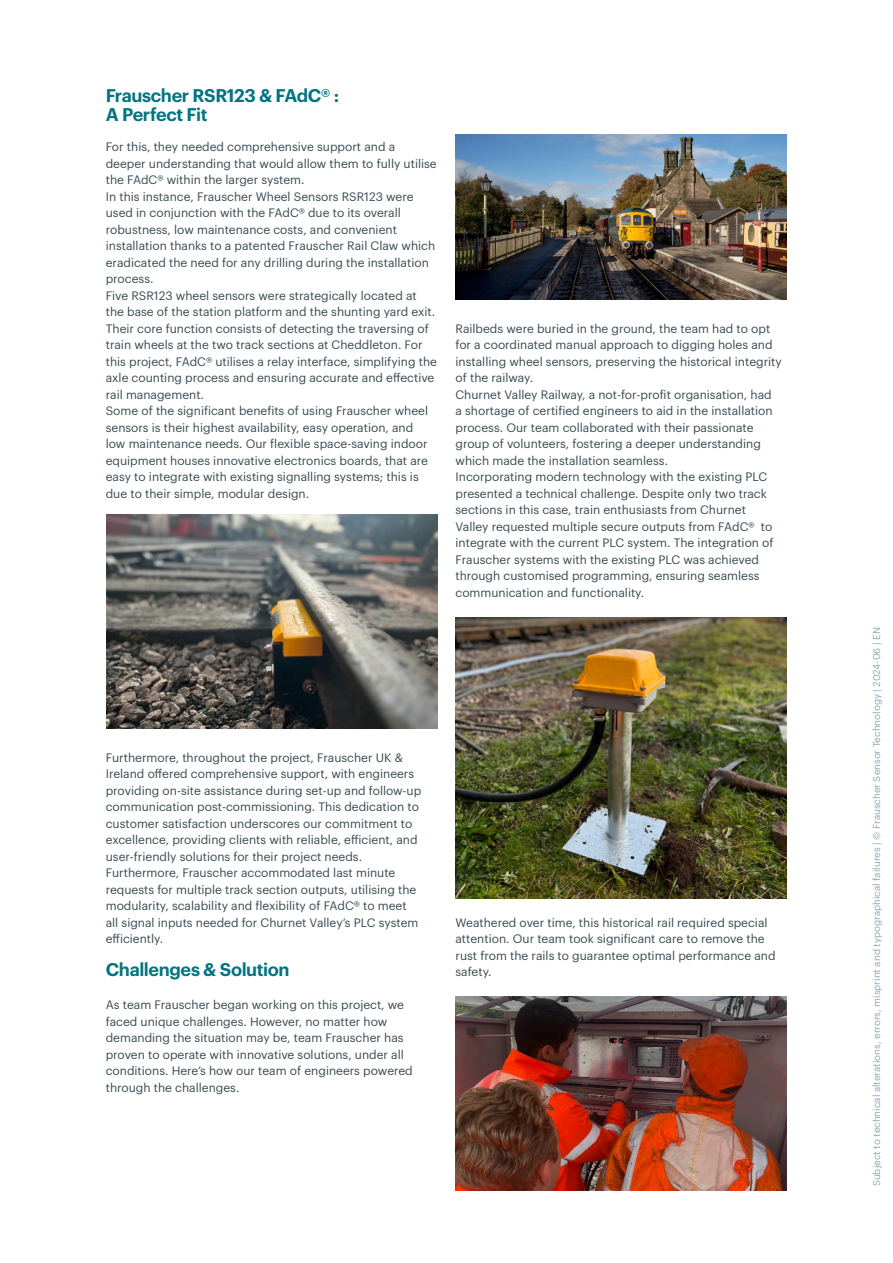
<style>
.page{position:relative;width:893px;height:1263px;background:#fff}
.page>*{position:absolute;margin:0;border:0;box-sizing:border-box;transform-origin:0 0}
.t1{font:600 18px/19.5px "Graphik LCG";letter-spacing:-.02em;color:#007480}
.t2{font:12px/16.5px "Graphik LCG";color:#384a51}
.t3{font:9.75px "Graphik LCG";color:#8da5b1}
</style>
<div class="page">
<img style="left:106px;top:514px;width:331px;height:215px">
<img style="left:455px;top:618px;width:332px;height:280px">
<img style="left:455px;top:135px;width:332px;height:165px">
<img style="left:455px;top:996px;width:332px;height:194px">
<h1 class="t1" style="left:106px;top:84px;width:235px">Frauscher RSR123 &amp; FAdC® :<br>A Perfect Fit</h1>
<p class="t2" style="left:106px;top:137px;width:333px">For this, they needed comprehensive support and a deeper understanding that would allow them to fully utilise the FAdC® within the larger system.<br>In this instance, Frauscher Wheel Sensors RSR123 were used in conjunction with the FAdC® due to its overall robustness, low maintenance costs, and convenient installation thanks to a patented Frauscher Rail Claw which eradicated the need for any drilling during the installation process.<br>Five RSR123 wheel sensors were strategically located at the base of the station platform and the shunting yard exit.<br>Their core function consists of detecting the traversing of train wheels at the two track sections at Cheddleton. For this project, FAdC® utilises a relay interface, simplifying the axle counting process and ensuring accurate and effective rail management.<br>Some of the significant benefits of using Frauscher wheel sensors is their highest availability, easy operation, and<br>low maintenance needs. Our flexible space-saving indoor equipment houses innovative electronics boards, that are easy to integrate with existing signalling systems; this is due to their simple, modular design.</p>
<p class="t2" style="left:455px;top:319px;width:328px">Railbeds were buried in the ground, the team had to opt for a coordinated manual approach to digging holes and installing wheel sensors, preserving the historical integrity of the railway.<br>Churnet Valley Railway, a not-for-profit organisation, had<br>a shortage of certified engineers to aid in the installation process. Our team collaborated with their passionate group of volunteers, fostering a deeper understanding which made the installation seamless.<br>Incorporating modern technology with the existing PLC presented a technical challenge. Despite only two track sections in this case, train enthusiasts from Churnet Valley requested multiple secure outputs from FAdC® to integrate with the current PLC system. The integration of Frauscher systems with the existing PLC was achieved through customised programming, ensuring seamless communication and functionality.</p>
<p class="t2" style="left:106px;top:748px;width:317px">Furthermore, throughout the project, Frauscher UK &amp; Ireland offered comprehensive support, with engineers providing on-site assistance during set-up and follow-up communication post-commissioning. This dedication to customer satisfaction underscores our commitment to excellence, providing clients with reliable, efficient, and user-friendly solutions for their project needs.<br>Furthermore, Frauscher accommodated last minute requests for multiple track section outputs, utilising the modularity, scalability and flexibility of FAdC® to meet all signal inputs needed for Churnet Valley’s PLC system efficiently.</p>
<h1 class="t1" style="left:106px;top:958px;width:185px">Challenges &amp; Solution</h1>
<p class="t2" style="left:106px;top:995px;width:309px">As team Frauscher began working on this project, we faced unique challenges. However, no matter how demanding the situation may be, team Frauscher has proven to operate with innovative solutions, under all conditions. Here’s how our team of engineers powered through the challenges.</p>
<p class="t2" style="left:455px;top:913px;width:322px">Weathered over time, this historical rail required special attention. Our team took significant care to remove the rust from the rails to guarantee optimal performance and safety.</p>
<p class="t3" style="left:869px;top:1186px;width:561px;rotate:-90deg">Subject to technical alterations, errors, misprint and typographical failures | © Frauscher Sensor Technology | 2024-06 | EN</p>
</div>
